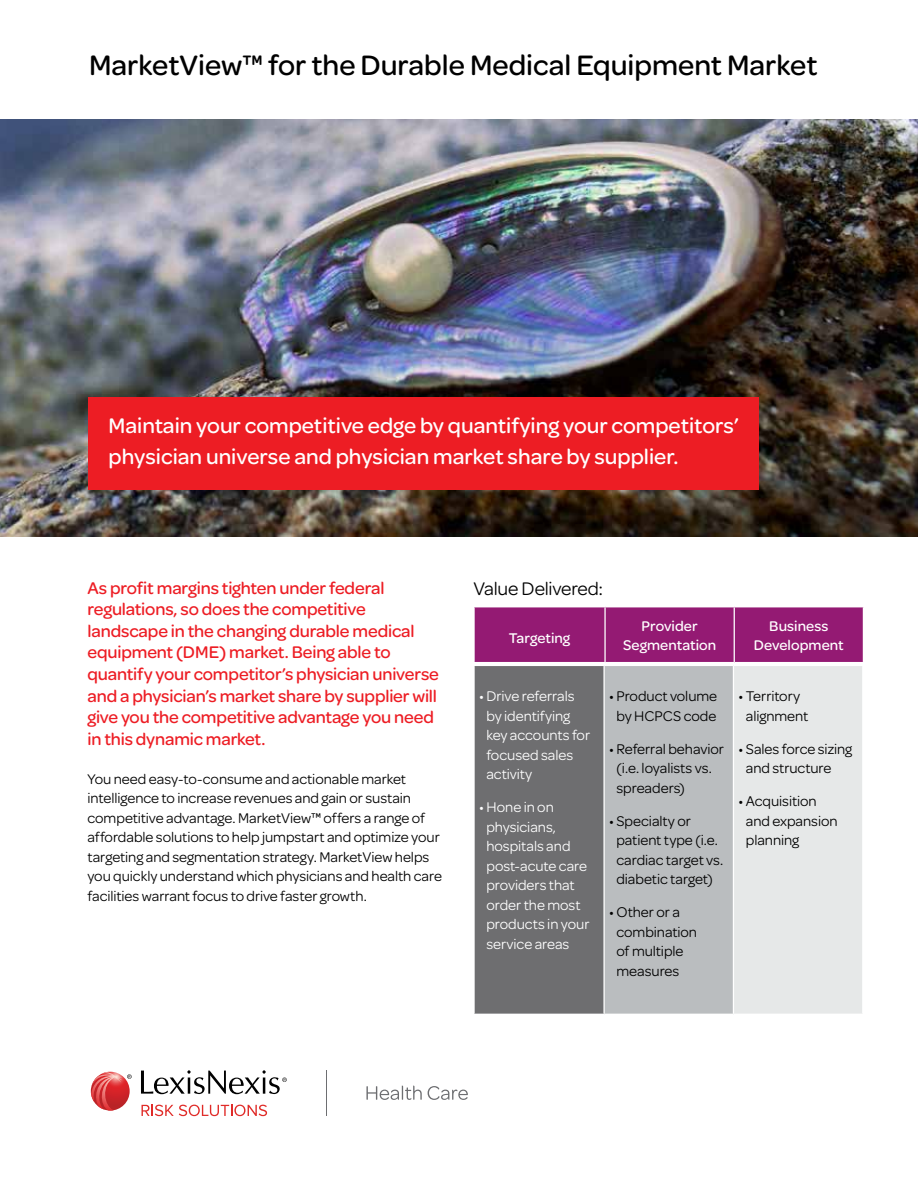
<style>
.page{position:relative;width:918px;height:1188px;background:#fff}
.page>*{position:absolute;margin:0;border:0;box-sizing:border-box;transform-origin:0 0}
.t1{font:500 30px "Omnes";color:#000}
.t2{font:500 22.5px/31.5px "Omnes";color:#fff}
.t3{font:19.5px "Omnes";letter-spacing:-.015em;color:#000}
.t4{font:500 18px/21.6px "Omnes";letter-spacing:-.01em;color:#ed1d24}
.t5{font:15px/19.5px "Omnes";letter-spacing:-.005em;color:#000}
.t6{font:15px/19.5px "Omnes";letter-spacing:-.005em;color:#fff}
.t7{font:500 15px/19.5px "Omnes";letter-spacing:.005em;color:#fff;text-align:center}
</style>
<div class="page">
<img style="left:0;top:120px;width:918px;height:417px">
<div style="left:88px;top:397px;width:671px;height:93px;background:#ed1d24"></div>
<div style="left:474px;top:607px;width:131px;height:56px;background:#941a73"></div>
<div style="left:606px;top:607px;width:257px;height:55px;background:#941a73"></div>
<hr style="left:473px;top:662px;width:132px;height:1px;background:#fff">
<hr style="left:473px;top:607px;width:2px;height:55px;background:#fff">
<hr style="left:604px;top:607px;width:2px;height:55px;background:#fff">
<hr style="left:734px;top:607px;width:1px;height:55px;background:#fff">
<div style="left:474px;top:665px;width:130px;height:349px;background:#6e6e70"></div>
<div style="left:604px;top:665px;width:129px;height:349px;background:#babdbf"></div>
<div style="left:733px;top:665px;width:130px;height:349px;background:#e6e8e8"></div>
<hr style="left:473px;top:665px;width:131px;height:1px;background:#fff">
<hr style="left:604px;top:665px;width:129px;height:1px;background:#fff">
<hr style="left:733px;top:665px;width:130px;height:1px;background:#fff">
<hr style="left:473px;top:666px;width:2px;height:348px;background:#fff">
<hr style="left:603px;top:666px;width:2px;height:348px;background:#fff">
<hr style="left:733px;top:666px;width:1px;height:348px;background:#fff">
<hr style="left:862px;top:666px;width:1px;height:348px;background:#fff">
<hr style="left:326px;top:1070px;width:1px;height:46px;background:#6d6e71">
<svg style="left:366px;top:1086px;width:56px;height:14px"></svg>
<svg style="left:428px;top:1086px;width:40px;height:14px"></svg>
<svg style="left:142px;top:1105px;width:125px;height:11px"></svg>
<svg style="left:141px;top:1070px;width:146px;height:24px"></svg>
<svg style="left:91px;top:1072px;width:41px;height:39px"></svg>
<h1 class="t1" style="left:89px;top:44px;width:730px">MarketView™ for the Durable Medical Equipment Market</h1>
<h2 class="t2" style="left:109px;top:408px;width:632px">Maintain your competitive edge by quantifying your competitors’ physician universe and physician market share by supplier.</h2>
<p class="t4" style="left:87px;top:576px;width:353px">As profit margins tighten under federal regulations, so does the competitive landscape in the changing durable medical equipment (DME) market. Being able to quantify your competitor’s physician universe and a physician’s market share by supplier will give you the competitive advantage you need in this dynamic market.</p>
<p class="t5" style="left:87px;top:768px;width:356px">You need easy-to-consume and actionable market intelligence to increase revenues and gain or sustain competitive advantage. MarketView™ offers a range of affordable solutions to help jumpstart and optimize your targeting and segmentation strategy. MarketView helps you quickly understand which physicians and health care facilities warrant focus to drive faster growth.</p>
<h3 class="t3" style="left:473px;top:575px;width:131px">Value Delivered:</h3>
<p class="t7" style="left:509px;top:627px;width:63px">Targeting</p>
<p class="t7" style="left:623px;top:615px;width:95px">Provider<br>Segmentation</p>
<p class="t7" style="left:754px;top:615px;width:91px">Business<br>Development</p>
<p class="t6" style="left:486px;top:686px;width:105px;text-indent:-7px">• Drive referrals by identifying key accounts for focused sales activity</p>
<p class="t6" style="left:486px;top:797px;width:104px;text-indent:-7px">• Hone in on physicians, hospitals and post-acute care providers that order the most products in your service areas</p>
<p class="t5" style="left:609px;top:686px;width:110px;text-align:center">• Product volume by HCPCS code</p>
<p class="t5" style="left:616px;top:738px;width:109px;text-indent:-7px">• Referral behavior (i.e. loyalists vs. spreaders)</p>
<p class="t5" style="left:616px;top:810px;width:108px;text-indent:-7px">• Specialty or patient type (i.e. cardiac target vs. diabetic target)</p>
<p class="t5" style="left:616px;top:902px;width:82px;text-indent:-7px">• Other or a combination of multiple measures</p>
<p class="t5" style="left:739px;top:686px;width:71px;text-align:center">• Territory alignment</p>
<p class="t5" style="left:746px;top:738px;width:108px;text-indent:-7px">• Sales force sizing and structure</p>
<p class="t5" style="left:746px;top:791px;width:93px;text-indent:-7px">• Acquisition and expansion planning</p>
</div>
